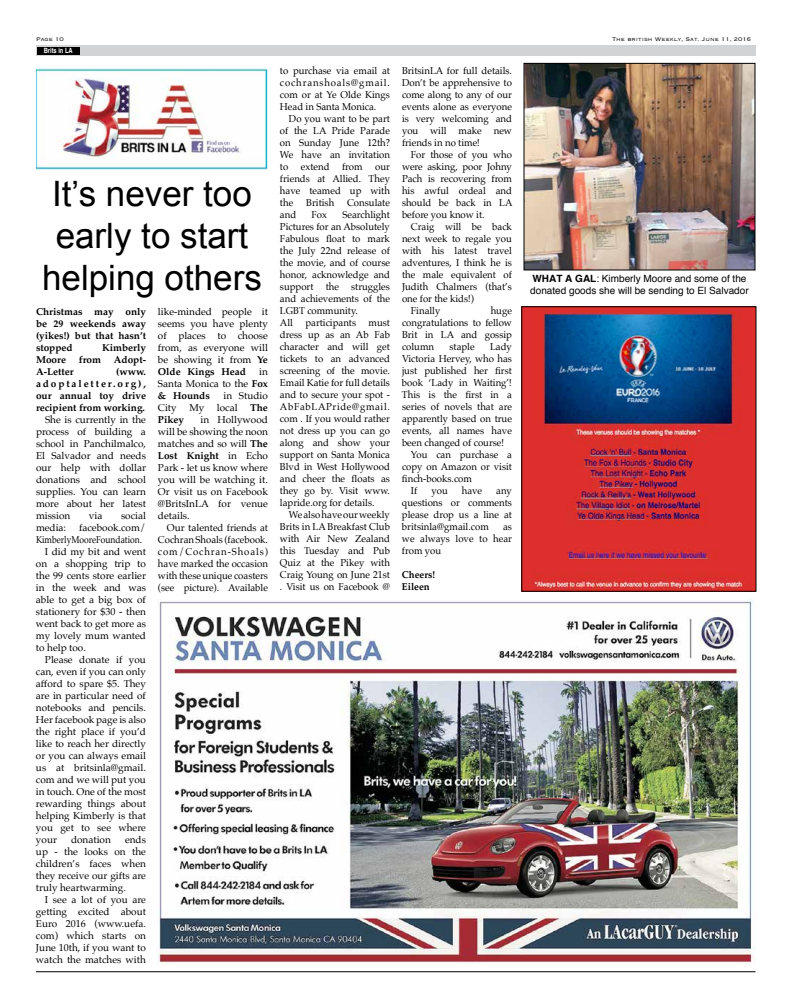
<style>
.page{position:relative;width:792px;height:1008px;background:#fff}
.page>*{position:absolute;margin:0;border:0;box-sizing:border-box;transform-origin:0 0}
.t1{font:35px/42px "Arial";color:#000;text-align:center}
.t2{font:10px/12px "Palatino";color:#000;text-align:justify;scale:.96 1}
.t3{font:10px/12px "Palatino";color:#000;text-align:justify}
.t4{font:700 10px/12px "Palatino";color:#000;text-align:justify}
.t5{font:10px/12px "Helvetica";color:#000}
.t6{font:10px "Palatino";color:#000;scale:.85 1}
.t7{font:700 10px/12px "Palatino";color:#000;scale:.96 1}
.t8{font:700 7.2px "Helvetica";letter-spacing:-.005em;color:#fff;scale:.8 1}
.t9{font:300 7px "Copperplate";color:#000}
.s1{font-weight:700}
</style>
<div class="page">
<div style="left:36px;top:46px;width:720px;height:10px;background:#d1d3d4"></div>
<img style="left:36px;top:67px;width:232px;height:104px">
<img style="left:157px;top:599px;width:599px;height:366px">
<hr style="left:36px;top:972px;width:720px;height:1px;background:#000">
<div style="left:37px;top:47px;width:42px;height:7px;background:#000"></div>
<img style="left:523px;top:308px;width:231px;height:282px">
<div style="left:521px;top:306px;width:235px;height:286px;border:1px solid #000"></div>
<img style="left:526px;top:65px;width:228px;height:203px">
<div style="left:524px;top:63px;width:232px;height:207px;border:1px solid #000"></div>
<p class="t9" style="left:36px;top:35px;width:29px">Page 10</p>
<p class="t9" style="left:612px;top:35px;width:141px">The british Weekly, Sat. June 11, 2016</p>
<p class="t8" style="left:44px;top:45px;width:38px">Brits in LA</p>
<h1 class="t1" style="left:42px;top:173px;width:221px">It’s never too early to start helping others</h1>
<p class="t4" style="left:36px;top:305px;width:111px">Christmas may only be 29 weekends away (yikes!) but that hasn’t stopped</p>
<p class="t4" style="left:102px;top:341px;width:45px">Kimberly</p>
<p class="t4" style="left:36px;top:353px;width:32px">Moore</p>
<p class="t4" style="left:79px;top:353px;width:24px">from</p>
<p class="t4" style="left:114px;top:353px;width:34px">Adopt-</p>
<p class="t4" style="left:36px;top:365px;width:39px">A-Letter</p>
<p class="t4" style="left:36px;top:365px;width:112px;text-indent:80px">(www. adoptaletter.org), our annual toy drive recipient from working.</p>
<p class="t3" style="left:36px;top:413px;width:112px;text-indent:9px">She is currently in the process of building a school in Panchilmalco, El Salvador and needs our help with dollar donations and school supplies. You can learn more about her latest mission</p>
<p class="t3" style="left:89px;top:509px;width:15px">via</p>
<p class="t3" style="left:121px;top:509px;width:26px">social</p>
<p class="t3" style="left:36px;top:521px;width:32px">media:</p>
<p class="t3" style="left:79px;top:521px;width:68px">facebook.com/</p>
<p class="t6" style="left:36px;top:531px;width:126px">KimberlyMooreFoundation.</p>
<p class="t3" style="left:45px;top:545px;width:102px">I did my bit and went</p>
<p class="t3" style="left:36px;top:557px;width:111px">on a shopping trip to</p>
<p class="t3" style="left:36px;top:569px;width:112px">the 99 cents store earlier</p>
<p class="t3" style="left:36px;top:581px;width:111px">in the week and was</p>
<p class="t3" style="left:36px;top:593px;width:111px">able to get a big box of</p>
<p class="t3" style="left:36px;top:605px;width:112px">stationery for $30 - then</p>
<p class="t3" style="left:36px;top:617px;width:112px">went back to get more as</p>
<p class="t3" style="left:36px;top:629px;width:111px">my lovely mum wanted</p>
<p class="t3" style="left:36px;top:641px;width:51px">to help too.</p>
<p class="t3" style="left:45px;top:653px;width:102px">Please donate if you</p>
<p class="t3" style="left:36px;top:665px;width:112px">can, even if you can only</p>
<p class="t3" style="left:36px;top:677px;width:111px">afford to spare $5. They</p>
<p class="t3" style="left:36px;top:689px;width:112px">are in particular need of</p>
<p class="t3" style="left:36px;top:701px;width:112px">notebooks and pencils.</p>
<p class="t3" style="left:36px;top:713px;width:111px">Her facebook page is also</p>
<p class="t3" style="left:36px;top:725px;width:111px">the right place if you’d</p>
<p class="t3" style="left:36px;top:737px;width:111px">like to reach her directly</p>
<p class="t3" style="left:36px;top:749px;width:112px">or you can always email</p>
<p class="t3" style="left:36px;top:761px;width:112px">us at britsinla@gmail.</p>
<p class="t3" style="left:36px;top:773px;width:112px">com and we will put you</p>
<p class="t3" style="left:36px;top:785px;width:112px">in touch. One of the most</p>
<p class="t3" style="left:36px;top:797px;width:111px">rewarding things about</p>
<p class="t3" style="left:36px;top:809px;width:111px">helping Kimberly is that</p>
<p class="t3" style="left:36px;top:821px;width:111px">you get to see where</p>
<p class="t3" style="left:36px;top:833px;width:22px">your</p>
<p class="t3" style="left:71px;top:833px;width:41px">donation</p>
<p class="t3" style="left:36px;top:833px;width:112px;text-indent:89px">ends up - the looks on the children’s faces when they receive our gifts are truly heartwarming.</p>
<p class="t3" style="left:36px;top:893px;width:112px;text-indent:9px">I see a lot of you are getting excited about Euro 2016 (www.uefa. com) which starts on June 10th, if you want to watch the matches with</p>
<p class="t3" style="left:158px;top:305px;width:112px">like-minded people it seems you have plenty of places to choose from, as everyone will be showing it from <span class="s1">Ye Olde Kings Head</span></p>
<p class="t3" style="left:158px;top:365px;width:112px;text-indent:101px">in Santa Monica to the <span class="s1">Fox &amp; Hounds</span></p>
<p class="t3" style="left:223px;top:389px;width:46px">in Studio</p>
<p class="t3" style="left:158px;top:401px;width:20px">City</p>
<p class="t3" style="left:189px;top:401px;width:17px">My</p>
<p class="t3" style="left:217px;top:401px;width:22px">local</p>
<p class="t4" style="left:250px;top:401px;width:19px">The</p>
<p class="t4" style="left:158px;top:413px;width:28px">Pikey</p>
<p class="t3" style="left:158px;top:413px;width:112px;text-indent:43px">in Hollywood will be showing the noon matches and so will <span class="s1">The Lost Knight</span> in Echo Park - let us know where you will be watching it.<br>Or visit us on Facebook @BritsInLA for venue details.</p>
<p class="t3" style="left:158px;top:521px;width:112px;text-indent:9px">Our talented friends at Cochran Shoals (facebook. com/Cochran-Shoals) have marked the occasion with these unique coasters (see picture). Available</p>
<p class="t2" style="left:280px;top:65px;width:116px">to purchase via email at cochranshoals@gmail. com or at Ye Olde Kings Head in Santa Monica.</p>
<p class="t2" style="left:280px;top:113px;width:116px;text-indent:9px">Do you want to be part of the LA Pride Parade on Sunday June 12th?<br>We have an invitation to</p>
<p class="t2" style="left:301px;top:161px;width:31px">extend</p>
<p class="t2" style="left:342px;top:161px;width:23px">from</p>
<p class="t2" style="left:280px;top:161px;width:116px;text-indent:95px">our friends at Allied. They have teamed up with the</p>
<p class="t2" style="left:306px;top:197px;width:31px">British</p>
<p class="t2" style="left:347px;top:197px;width:46px">Consulate</p>
<p class="t2" style="left:280px;top:209px;width:116px;text-align:left;text-indent:62px">Searchlight<br>Pictures for an Absolutely<br>Fabulous float to mark the July 22nd release of the movie, and of course honor, acknowledge and support the struggles and achievements of the<br>LGBT community.<br>All participants must dress up as an Ab Fab character and will get tickets to an advanced screening of the movie.<br>Email Katie for full details and to secure your spot -<br>AbFabLAPride@gmail. com . If you would rather not dress up you can go along and show your support on Santa Monica<br>Blvd in West Hollywood and cheer the floats as they go by. Visit www. lapride.org for details.</p>
<p class="t2" style="left:280px;top:509px;width:116px;text-indent:9px">We also have our weekly Brits in LA Breakfast Club with Air New Zealand this Tuesday and Pub Quiz at the Pikey with Craig Young on June 21st . Visit us on Facebook @</p>
<p class="t2" style="left:280px;top:209px;width:18px">and</p>
<p class="t2" style="left:312px;top:209px;width:18px">Fox</p>
<p class="t2" style="left:402px;top:65px;width:116px">BritsinLA for full details.<br>Don’t be apprehensive to come along to any of our events alone as everyone is very welcoming and you will make new friends in no time!</p>
<p class="t2" style="left:402px;top:149px;width:117px;text-indent:9px">For those of you who were asking, poor Johny Pach is recovering from his awful ordeal and should be back in LA before you know it.</p>
<p class="t2" style="left:411px;top:221px;width:107px">Craig will be back</p>
<p class="t2" style="left:402px;top:233px;width:116px">next week to regale you</p>
<p class="t2" style="left:402px;top:245px;width:116px">with his latest travel</p>
<p class="t2" style="left:402px;top:257px;width:116px">adventures, I think he is</p>
<p class="t2" style="left:402px;top:269px;width:116px">the male equivalent of</p>
<p class="t2" style="left:402px;top:281px;width:116px">Judith Chalmers (that’s</p>
<p class="t2" style="left:402px;top:293px;width:77px">one for the kids!)</p>
<p class="t2" style="left:411px;top:305px;width:32px">Finally</p>
<p class="t2" style="left:402px;top:305px;width:116px;text-indent:89px">huge congratulations to fellow Brit in LA and gossip column</p>
<p class="t2" style="left:450px;top:341px;width:28px">staple</p>
<p class="t2" style="left:490px;top:341px;width:24px">Lady</p>
<p class="t2" style="left:402px;top:353px;width:116px">Victoria Hervey, who has</p>
<p class="t2" style="left:402px;top:365px;width:116px">just published her first</p>
<p class="t2" style="left:402px;top:377px;width:116px">book ‘Lady in Waiting’!</p>
<p class="t2" style="left:402px;top:389px;width:116px">This is the first in a</p>
<p class="t2" style="left:402px;top:401px;width:116px">series of novels that are</p>
<p class="t2" style="left:402px;top:413px;width:116px">apparently based on true</p>
<p class="t2" style="left:402px;top:425px;width:116px">events, all names have</p>
<p class="t2" style="left:402px;top:437px;width:108px">been changed of course!</p>
<p class="t2" style="left:411px;top:449px;width:107px">You can purchase a</p>
<p class="t2" style="left:402px;top:461px;width:116px">copy on Amazon or visit</p>
<p class="t2" style="left:402px;top:473px;width:74px">finch-books.com</p>
<p class="t2" style="left:411px;top:485px;width:8px">If</p>
<p class="t2" style="left:431px;top:485px;width:19px">you</p>
<p class="t2" style="left:462px;top:485px;width:23px">have</p>
<p class="t2" style="left:402px;top:485px;width:116px;text-indent:94px">any questions or comments please drop us a line at britsinla@gmail.com</p>
<p class="t2" style="left:402px;top:521px;width:116px;text-indent:101px">as we always love to hear from you</p>
<p class="t7" style="left:402px;top:569px;width:36px">Cheers!<br>Eileen</p>
<p class="t5" style="left:530px;top:272px;width:220px"><span class="s1">WHAT A GAL</span>: Kimberly Moore and some of the donated goods she will be sending to El Salvador</p>
</div>
